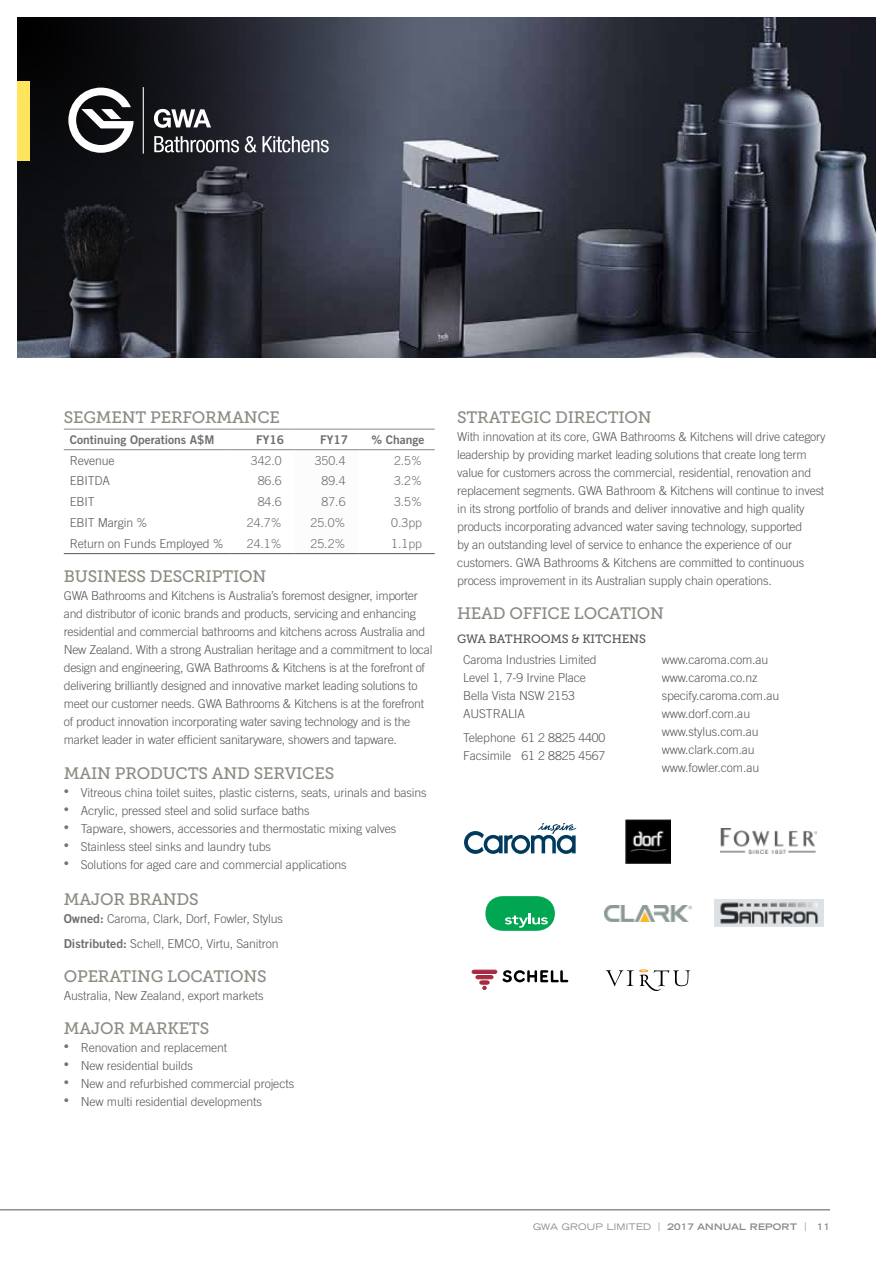
<style>
.page{position:relative;width:893px;height:1263px;background:#fff}
.page>*{position:absolute;margin:0;border:0;box-sizing:border-box;transform-origin:0 0}
.t1{font:16.5px "Museo Slab 500";letter-spacing:-.01em;color:#8c8b83}
.t2{font:300 12.3px/18px "Trade Gothic LT Std";letter-spacing:-.015em;color:#58595b}
.t3{font:300 12.3px "Trade Gothic LT Std";color:#6f6d70}
.t4{font:12px "Trade Gothic LT Std Bd 2";color:#6f6d70}
.t5{font:12px "Museo Slab 500";letter-spacing:-.01em;color:#58595b}
.t6{font:700 expanded 9px "Trade Gothic LT Std";letter-spacing:.02em;color:#8b878a}
.s1{font-family:"Trade Gothic LT Std Bd 2";font-weight:400;color:#6f6d70}
.s2{font-weight:400}
</style>
<div class="page">
<hr style="left:0;top:1209px;width:830px;height:1px;background:#56565a">
<svg style="left:294px;top:450px;width:64px;height:1px"></svg>
<hr style="left:64px;top:429px;width:167px;height:1px;background:#8b878a">
<hr style="left:231px;top:429px;width:63px;height:1px;background:#8b878a">
<hr style="left:294px;top:429px;width:64px;height:1px;background:#8b878a">
<hr style="left:358px;top:429px;width:77px;height:1px;background:#8b878a">
<hr style="left:64px;top:449px;width:167px;height:1px;background:#8b878a">
<hr style="left:231px;top:449px;width:63px;height:1px;background:#8b878a">
<hr style="left:294px;top:449px;width:64px;height:1px;background:#8b878a">
<hr style="left:358px;top:449px;width:77px;height:1px;background:#8b878a">
<hr style="left:64px;top:553px;width:167px;height:1px;background:#56565a">
<hr style="left:231px;top:553px;width:63px;height:1px;background:#56565a">
<hr style="left:294px;top:553px;width:64px;height:1px;background:#56565a">
<hr style="left:358px;top:553px;width:77px;height:1px;background:#56565a">
<img style="left:714px;top:900px;width:109px;height:27px">
<img style="left:566px;top:17px;width:310px;height:340px">
<svg style="left:17px;top:17px;width:549px;height:340px;background:#353842"></svg>
<div style="left:17px;top:81px;width:13px;height:79px;background:#ffe55b"></div>
<img style="left:626px;top:819px;width:44px;height:45px">
<svg style="left:464px;top:823px;width:112px;height:31px"></svg>
<img style="left:604px;top:905px;width:88px;height:17px">
<img style="left:721px;top:829px;width:96px;height:25px">
<svg style="left:485px;top:896px;width:70px;height:35px;background:#31b772"></svg>
<div style="left:472px;top:970px;width:25px;height:3px;border:1px solid #a62b43;border-radius:2px"></div>
<div style="left:476px;top:975px;width:17px;height:4px;border:1px solid #a62b43;border-radius:2px"></div>
<svg style="left:480px;top:981px;width:9px;height:9px"></svg>
<svg style="left:503px;top:970px;width:65px;height:12px"></svg>
<svg style="left:606px;top:969px;width:84px;height:22px"></svg>
<svg style="left:154px;top:109px;width:57px;height:19px"></svg>
<svg style="left:154px;top:136px;width:85px;height:17px"></svg>
<svg style="left:245px;top:136px;width:84px;height:17px"></svg>
<hr style="left:143px;top:87px;width:1px;height:67px;background:#fff">
<svg style="left:68px;top:88px;width:66px;height:65px"></svg>
<h1 class="t1" style="left:64px;top:408px;width:218px">SEGMENT PERFORMANCE</h1>
<p class="t4" style="left:70px;top:432px;width:146px">Continuing Operations A$M</p>
<p class="t4" style="left:256px;top:432px;width:30px">FY16</p>
<p class="t4" style="left:320px;top:432px;width:30px">FY17</p>
<p class="t4" style="left:372px;top:432px;width:55px">% Change</p>
<p class="t2" style="left:70px;top:451px;width:47px">Revenue</p>
<p class="t3" style="left:251px;top:453px;width:32px">342.0</p>
<p class="t3" style="left:315px;top:453px;width:32px">350.4</p>
<p class="t3" style="left:394px;top:453px;width:30px">2.5%</p>
<p class="t2" style="left:70px;top:472px;width:42px">EBITDA</p>
<p class="t3" style="left:258px;top:474px;width:25px">86.6</p>
<p class="t3" style="left:322px;top:474px;width:25px">89.4</p>
<p class="t3" style="left:394px;top:474px;width:30px">3.2%</p>
<p class="t2" style="left:70px;top:493px;width:26px">EBIT</p>
<p class="t3" style="left:258px;top:494px;width:25px">84.6</p>
<p class="t3" style="left:322px;top:494px;width:25px">87.6</p>
<p class="t3" style="left:394px;top:494px;width:30px">3.5%</p>
<p class="t2" style="left:70px;top:513px;width:79px">EBIT Margin %</p>
<p class="t3" style="left:247px;top:515px;width:36px">24.7%</p>
<p class="t3" style="left:311px;top:515px;width:36px">25.0%</p>
<p class="t3" style="left:391px;top:515px;width:32px">0.3pp</p>
<p class="t2" style="left:70px;top:534px;width:156px">Return on Funds Employed %</p>
<p class="t3" style="left:247px;top:536px;width:36px">24.1%</p>
<p class="t3" style="left:311px;top:536px;width:36px">25.2%</p>
<p class="t3" style="left:391px;top:536px;width:32px">1.1pp</p>
<h1 class="t1" style="left:64px;top:567px;width:204px">BUSINESS DESCRIPTION</h1>
<p class="t2" style="left:64px;top:587px;width:370px">GWA Bathrooms and Kitchens is Australia’s foremost designer, importer and distributor of iconic brands and products, servicing and enhancing residential and commercial bathrooms and kitchens across Australia and New Zealand. With a strong Australian heritage and a commitment to local design and engineering, GWA Bathrooms &amp; Kitchens is at the forefront of delivering brilliantly designed and innovative market leading solutions to meet our customer needs. GWA Bathrooms &amp; Kitchens is at the forefront of product innovation incorporating water saving technology and is the market leader in water efficient sanitaryware, showers and tapware.</p>
<h1 class="t1" style="left:64px;top:764px;width:272px">MAIN PRODUCTS AND SERVICES</h1>
<p class="t2" style="left:64px;top:783px;width:364px"><sup>•</sup> Vitreous china toilet suites, plastic cisterns, seats, urinals and basins</p>
<p class="t2" style="left:64px;top:801px;width:247px"><sup>•</sup> Acrylic, pressed steel and solid surface baths</p>
<p class="t2" style="left:64px;top:819px;width:334px"><sup>•</sup> Tapware, showers, accessories and thermostatic mixing valves</p>
<p class="t2" style="left:64px;top:837px;width:209px"><sup>•</sup> Stainless steel sinks and laundry tubs</p>
<p class="t2" style="left:64px;top:855px;width:284px"><sup>•</sup> Solutions for aged care and commercial applications</p>
<h1 class="t1" style="left:64px;top:890px;width:137px">MAJOR BRANDS</h1>
<p class="t2" style="left:64px;top:906px;width:221px;line-height:24.5px"><span class="s1">Owned:</span> Caroma, Clark, Dorf, Fowler, Stylus<br><span class="s1">Distributed:</span> Schell, EMCO, Virtu, Sanitron</p>
<h1 class="t1" style="left:64px;top:967px;width:204px">OPERATING LOCATIONS</h1>
<p class="t2" style="left:64px;top:986px;width:201px">Australia, New Zealand, export markets</p>
<h1 class="t1" style="left:64px;top:1019px;width:147px">MAJOR MARKETS</h1>
<p class="t2" style="left:64px;top:1039px;width:165px"><sup>•</sup> Renovation and replacement</p>
<p class="t2" style="left:64px;top:1057px;width:131px"><sup>•</sup> New residential builds</p>
<p class="t2" style="left:64px;top:1075px;width:232px"><sup>•</sup> New and refurbished commercial projects</p>
<p class="t2" style="left:64px;top:1093px;width:200px"><sup>•</sup> New multi residential developments</p>
<h1 class="t1" style="left:457px;top:408px;width:196px">STRATEGIC DIRECTION</h1>
<p class="t2" style="left:457px;top:427px;width:370px">With innovation at its core, GWA Bathrooms &amp; Kitchens will drive category leadership by providing market leading solutions that create long term value for customers across the commercial, residential, renovation and replacement segments. GWA Bathroom &amp; Kitchens will continue to invest in its strong portfolio of brands and deliver innovative and high quality products incorporating advanced water saving technology, supported<br>by an outstanding level of service to enhance the experience of our customers. GWA Bathrooms &amp; Kitchens are committed to continuous process improvement in its Australian supply chain operations.</p>
<h1 class="t1" style="left:457px;top:604px;width:208px">HEAD OFFICE LOCATION</h1>
<p class="t5" style="left:457px;top:632px;width:190px">GWA BATHROOMS &amp; KITCHENS</p>
<p class="t2" style="left:463px;top:650px;width:135px">Caroma Industries Limited<br>Level 1, 7-9 Irvine Place<br>Bella Vista NSW 2153<br>AUSTRALIA</p>
<p class="t2" style="left:463px;top:729px;width:144px">Telephone 61 2 8825 4400<br>Facsimile 61 2 8825 4567</p>
<p class="t2" style="left:662px;top:650px;width:119px">www.caroma.com.au www.caroma.co.nz specify.caroma.com.au www.dorf.com.au www.stylus.com.au www.clark.com.au www.fowler.com.au</p>
<p class="t6" style="left:533px;top:1221px;width:298px"><span class="s2">GWA GROUP LIMITED </span><sup>|</sup> 2017 ANNUAL REPORT <sup>|</sup> 11</p>
</div>
